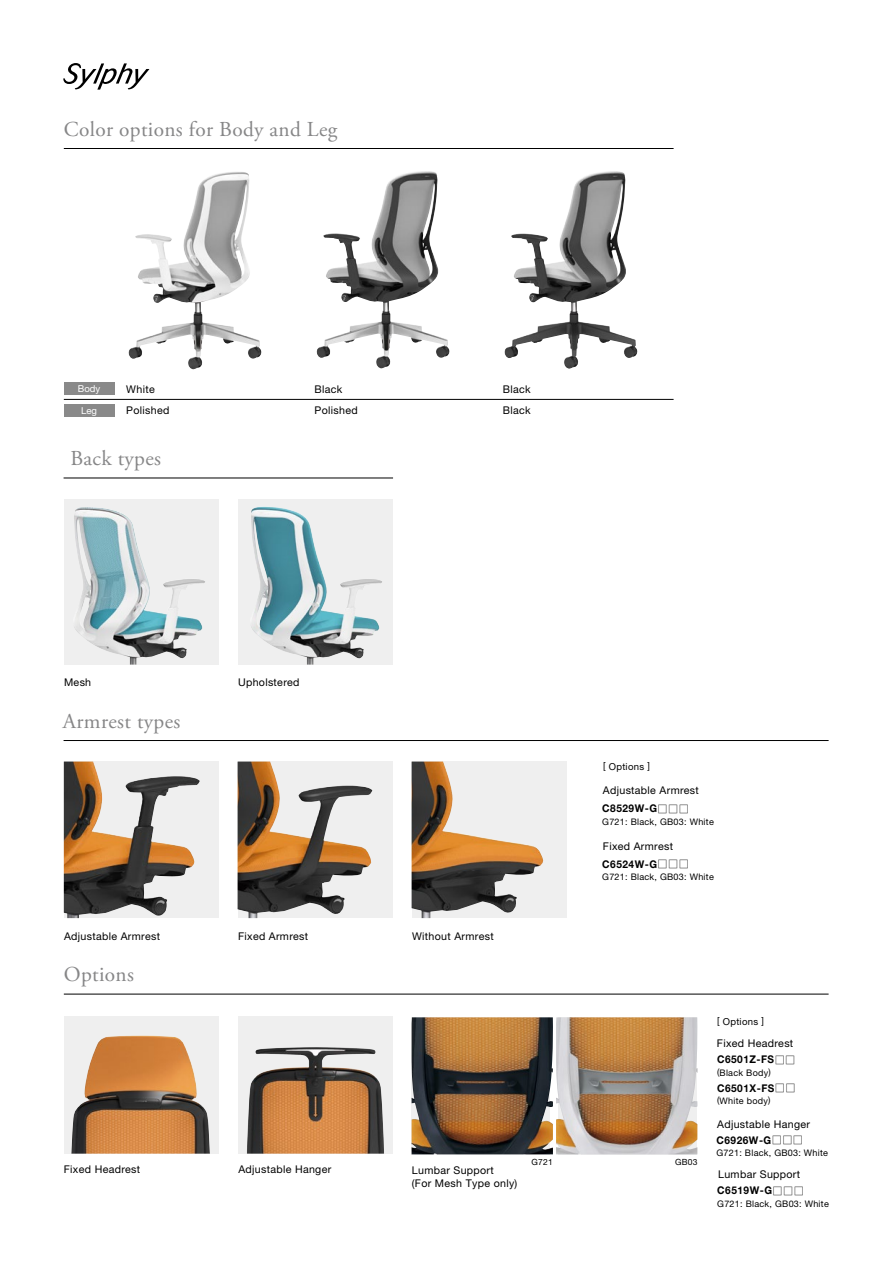
<style>
.page{position:relative;width:893px;height:1263px;background:#fff}
.page>*{position:absolute;margin:0;border:0;box-sizing:border-box;transform-origin:0 0}
.t1{font:21.3px "Adobe Garamond Pro";letter-spacing:.015em;color:#868687}
.t2{font:10.65px/21.3px "Helvetica Neue";letter-spacing:.03em;color:#000}
.t3{font:700 10.65px "Helvetica Neue LT Std";letter-spacing:.05em;color:#000;scale:.95 1}
.t4{font:9.6px "Helvetica Neue";letter-spacing:.03em;color:#000}
.t5{font:9.6px "Helvetica Neue";letter-spacing:.005em;color:#fff}
.t6{font:9px "Helvetica Neue";letter-spacing:.03em;color:#000}
.t7{font:8.55px "Helvetica Neue";letter-spacing:.03em;color:#000}
.s1{font-family:"Koz Go Pr 6 N Regular 90 pv RKSJ H";font-weight:400}
</style>
<div class="page">
<div style="left:412px;top:761px;width:154px;height:157px;background:#efefef"></div>
<img style="left:412px;top:761px;width:132px;height:157px">
<hr style="left:64px;top:148px;width:610px;height:1px;background:#000">
<hr style="left:64px;top:994px;width:765px;height:1px;background:#000">
<div style="left:64px;top:1016px;width:155px;height:137px;background:#efefef"></div>
<div style="left:64px;top:404px;width:51px;height:12px;background:#898989"></div>
<div style="left:64px;top:382px;width:51px;height:13px;background:#898989"></div>
<hr style="left:64px;top:399px;width:610px;height:1px;background:#000">
<hr style="left:64px;top:740px;width:765px;height:1px;background:#000">
<img style="left:71px;top:1035px;width:139px;height:118px">
<div style="left:238px;top:1016px;width:154px;height:137px;background:#efefef"></div>
<img style="left:247px;top:1047px;width:137px;height:106px">
<div style="left:64px;top:761px;width:155px;height:157px;background:#efefef"></div>
<img style="left:64px;top:761px;width:136px;height:158px">
<hr style="left:64px;top:478px;width:329px;height:1px;background:#000">
<div style="left:64px;top:499px;width:155px;height:166px;background:#efefef"></div>
<div style="left:238px;top:499px;width:155px;height:166px;background:#efefef"></div>
<img style="left:74px;top:507px;width:131px;height:158px">
<div style="left:238px;top:761px;width:154px;height:157px;background:#efefef"></div>
<img style="left:238px;top:761px;width:135px;height:157px">
<svg style="left:63px;top:63px;width:86px;height:27px"></svg>
<img style="left:251px;top:507px;width:131px;height:158px">
<img style="left:128px;top:172px;width:134px;height:197px">
<img style="left:316px;top:171px;width:134px;height:197px">
<img style="left:504px;top:171px;width:134px;height:198px">
<img style="left:412px;top:1017px;width:141px;height:137px">
<img style="left:556px;top:1017px;width:141px;height:137px">
<h1 class="t1" style="left:64px;top:116px;width:275px">Color options for Body and Leg</h1>
<p class="t5" style="left:78px;top:382px;width:24px">Body</p>
<p class="t5" style="left:81px;top:403px;width:18px">Leg</p>
<p class="t2" style="left:126px;top:379px;width:45px">White<br>Polished</p>
<p class="t2" style="left:315px;top:379px;width:45px">Black<br>Polished</p>
<p class="t2" style="left:503px;top:379px;width:29px">Black<br>Black</p>
<h1 class="t1" style="left:70px;top:446px;width:92px">Back types</h1>
<p class="t2" style="left:64px;top:673px;width:29px">Mesh</p>
<h1 class="t1" style="left:63px;top:708px;width:119px">Armrest types</h1>
<p class="t2" style="left:238px;top:673px;width:63px">Upholstered</p>
<p class="t2" style="left:64px;top:926px;width:97px">Adjustable Armrest</p>
<h1 class="t1" style="left:64px;top:962px;width:72px">Options</h1>
<p class="t2" style="left:238px;top:926px;width:72px">Fixed Armrest</p>
<p class="t2" style="left:64px;top:1159px;width:78px">Fixed Headrest</p>
<p class="t2" style="left:238px;top:1159px;width:94px">Adjustable Hanger</p>
<p class="t2" style="left:412px;top:926px;width:83px">Without Armrest</p>
<p class="t2" style="left:412px;top:1164px;width:107px;line-height:12.8px">Lumbar Support<br>(For Mesh Type only(</p>
<p class="t7" style="left:531px;top:1156px;width:23px">G721</p>
<p class="t4" style="left:603px;top:759px;width:4px">[</p>
<p class="t2" style="left:603px;top:780px;width:97px">Adjustable Armrest</p>
<p class="t3" style="left:602px;top:802px;width:93px">C8529W G- <span class="s1">□□□</span></p>
<p class="t6" style="left:602px;top:815px;width:113px">G721: Black, GB03: White</p>
<p class="t2" style="left:603px;top:836px;width:72px">Fixed Armrest</p>
<p class="t3" style="left:602px;top:857px;width:93px">C6524W G- <span class="s1">□□□</span></p>
<p class="t6" style="left:602px;top:870px;width:113px">G721: Black, GB03: White</p>
<p class="t4" style="left:647px;top:759px;width:4px">[</p>
<p class="t4" style="left:609px;top:760px;width:37px">Options</p>
<p class="t4" style="left:717px;top:1013px;width:4px">[</p>
<p class="t2" style="left:717px;top:1033px;width:78px">Fixed Headrest</p>
<p class="t4" style="left:761px;top:1013px;width:4px">[</p>
<p class="t4" style="left:723px;top:1015px;width:37px">Options</p>
<p class="t3" style="left:717px;top:1053px;width:84px">C6501Z-FS<span class="s1">□□</span></p>
<p class="t6" style="left:717px;top:1066px;width:55px">(Black Body(</p>
<p class="t3" style="left:717px;top:1081px;width:84px">C6501X-FS<span class="s1">□□</span></p>
<p class="t6" style="left:717px;top:1094px;width:55px">(White body(</p>
<p class="t7" style="left:675px;top:1156px;width:24px">GB03</p>
<p class="t2" style="left:717px;top:1114px;width:94px">Adjustable Hanger</p>
<p class="t3" style="left:716px;top:1133px;width:93px">C6926W G- <span class="s1">□□□</span></p>
<p class="t6" style="left:716px;top:1146px;width:113px">G721: Black, GB03: White</p>
<p class="t2" style="left:718px;top:1164px;width:83px">Lumbar Support</p>
<p class="t3" style="left:717px;top:1184px;width:93px">C6519W G- <span class="s1">□□□</span></p>
<p class="t6" style="left:717px;top:1197px;width:113px">G721: Black, GB03: White</p>
</div>
